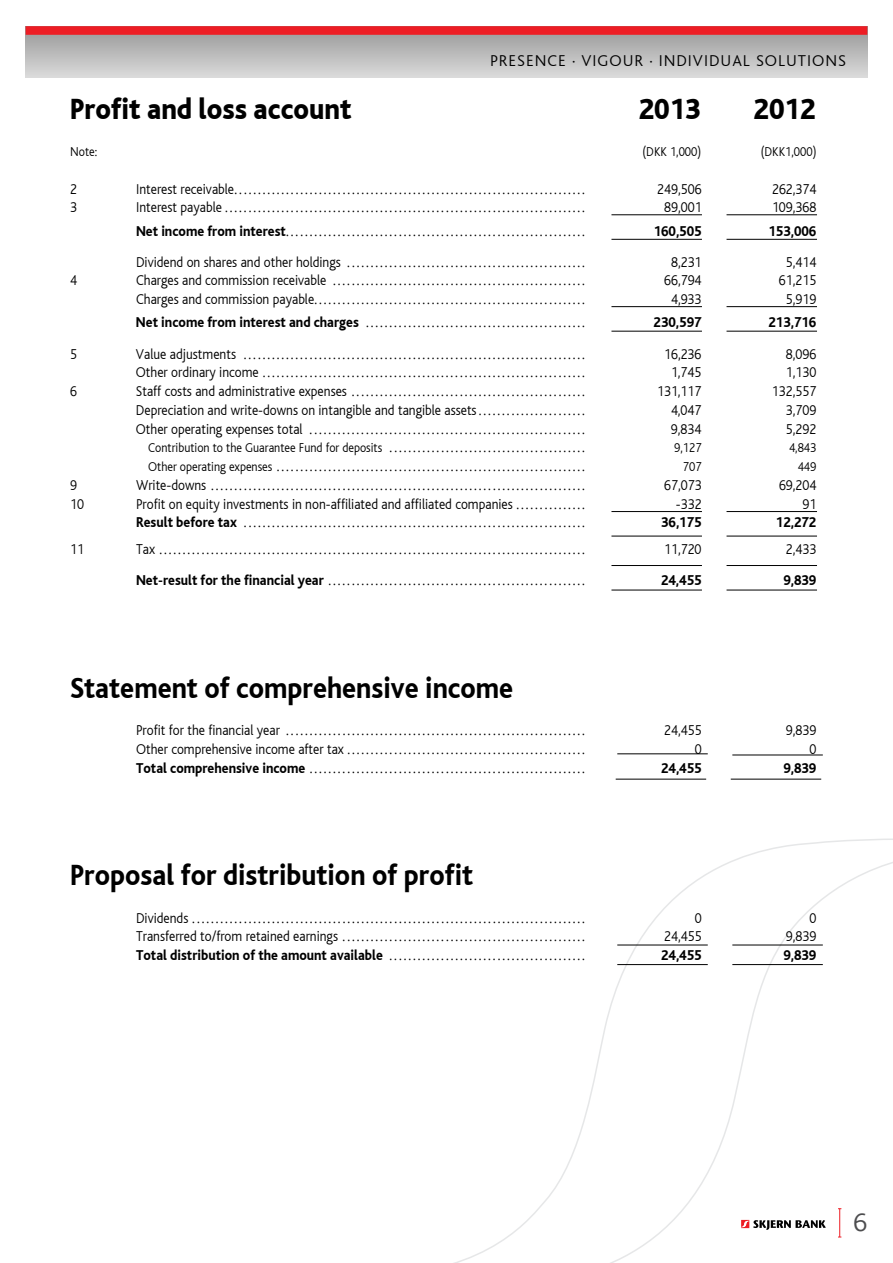
<style>
.page{position:relative;width:893px;height:1263px;background:#fff}
.page>*{position:absolute;margin:0;border:0;box-sizing:border-box;transform-origin:0 0}
.t1{font:800 30.75px "Bliss";color:#000;scale:.9 1}
.t2{font:800 30.75px "Bliss";color:#000;scale:.9 1}
.t3{font:300 27px "Bliss";color:#4d4d4f}
.t4{font:300 16.5px "Bliss";letter-spacing:.06em;color:#000}
.t5{font:300 15px "Bliss";color:#000;scale:.9 1}
.t6{font:800 15px "Bliss";color:#000;scale:.9 1}
.t7{font:300 13.5px "Bliss";color:#000;scale:.9 1}
.s1{font-weight:800}
.s2{font-size:13.5px}
</style>
<div class="page">
<svg style="left:454px;top:838px;width:439px;height:425px"></svg>
<svg style="left:26px;top:35px;width:841px;height:43px;background:#bebebe"></svg>
<div style="left:26px;top:26px;width:841px;height:9px;background:#ed1d24"></div>
<hr style="left:611px;top:306px;width:91px;height:1px;background:#000">
<hr style="left:726px;top:306px;width:91px;height:1px;background:#000">
<hr style="left:611px;top:331px;width:91px;height:1px;background:#000">
<hr style="left:726px;top:331px;width:91px;height:1px;background:#000">
<hr style="left:617px;top:753px;width:91px;height:1px;background:#000">
<hr style="left:732px;top:755px;width:91px;height:1px;background:#000">
<hr style="left:611px;top:565px;width:91px;height:1px;background:#000">
<hr style="left:726px;top:565px;width:91px;height:1px;background:#000">
<hr style="left:611px;top:589px;width:91px;height:1px;background:#000">
<hr style="left:726px;top:589px;width:91px;height:1px;background:#000">
<hr style="left:611px;top:215px;width:91px;height:1px;background:#000">
<hr style="left:726px;top:215px;width:91px;height:1px;background:#000">
<hr style="left:611px;top:239px;width:91px;height:1px;background:#000">
<hr style="left:726px;top:239px;width:91px;height:1px;background:#000">
<hr style="left:617px;top:964px;width:91px;height:1px;background:#000">
<hr style="left:732px;top:964px;width:91px;height:1px;background:#000">
<hr style="left:617px;top:945px;width:91px;height:1px;background:#000">
<hr style="left:732px;top:945px;width:91px;height:1px;background:#000">
<hr style="left:616px;top:779px;width:90px;height:1px;background:#000">
<hr style="left:731px;top:779px;width:90px;height:1px;background:#000">
<hr style="left:611px;top:511px;width:91px;height:1px;background:#000">
<hr style="left:726px;top:511px;width:91px;height:1px;background:#000">
<hr style="left:611px;top:536px;width:91px;height:1px;background:#000">
<hr style="left:726px;top:536px;width:91px;height:1px;background:#000">
<p class="t4" style="left:490px;top:52px;width:358px">Presence · vigour · individual solutions</p>
<h1 class="t2" style="left:70px;top:93px;width:314px">Profit and loss account</h1>
<h1 class="t2" style="left:639px;top:93px;width:70px">2013</h1>
<h1 class="t2" style="left:753px;top:93px;width:70px">2012</h1>
<p class="t7" style="left:70px;top:144px;width:32px">N ote:</p>
<p class="t7" style="left:642px;top:144px;width:67px">(DKK 1,000)</p>
<p class="t7" style="left:761px;top:144px;width:63px">(DKK1,000)</p>
<p class="t5" style="left:70px;top:181px;width:43px">2 I</p>
<p class="t5" style="left:139px;top:181px;width:497px">nterest receivable...........................................................................</p>
<p class="t5" style="left:657px;top:181px;width:51px">249,506</p>
<p class="t5" style="left:772px;top:181px;width:51px">262,374</p>
<p class="t5" style="left:70px;top:199px;width:43px">3 I</p>
<p class="t5" style="left:139px;top:199px;width:497px">nterest payable.............................................................................</p>
<p class="t5" style="left:664px;top:199px;width:43px">89,001</p>
<p class="t5" style="left:772px;top:199px;width:51px">109,368</p>
<p class="t5" style="left:136px;top:223px;width:500px"><span class="s1">Net income from interest</span>................................................................</p>
<p class="t6" style="left:654px;top:223px;width:55px">160,505</p>
<p class="t6" style="left:768px;top:223px;width:55px">153,006</p>
<p class="t5" style="left:70px;top:254px;width:43px">D</p>
<p class="t5" style="left:145px;top:254px;width:491px">ividend on shares and other holdings ...................................................</p>
<p class="t5" style="left:671px;top:254px;width:35px">8,231</p>
<p class="t5" style="left:786px;top:254px;width:35px">5,414</p>
<p class="t5" style="left:70px;top:273px;width:46px">4 C</p>
<p class="t5" style="left:144px;top:273px;width:492px">harges and commission receivable ......................................................</p>
<p class="t5" style="left:664px;top:273px;width:43px">66,794</p>
<p class="t5" style="left:779px;top:273px;width:43px">61,215</p>
<p class="t5" style="left:70px;top:291px;width:42px">C</p>
<p class="t5" style="left:144px;top:291px;width:492px">harges and commission payable..........................................................</p>
<p class="t5" style="left:671px;top:291px;width:35px">4,933</p>
<p class="t5" style="left:786px;top:291px;width:35px">5,919</p>
<p class="t5" style="left:136px;top:315px;width:500px"><span class="s1">Net income from interest and charges</span> ...............................................</p>
<p class="t6" style="left:654px;top:315px;width:55px">230,597</p>
<p class="t6" style="left:768px;top:315px;width:55px">213,716</p>
<p class="t5" style="left:70px;top:346px;width:46px">5 V</p>
<p class="t5" style="left:144px;top:346px;width:491px">alue adjustments .........................................................................</p>
<p class="t5" style="left:664px;top:346px;width:43px">16,236</p>
<p class="t5" style="left:786px;top:346px;width:35px">8,096</p>
<p class="t5" style="left:70px;top:364px;width:43px">O</p>
<p class="t5" style="left:146px;top:364px;width:489px">ther ordinary income .....................................................................</p>
<p class="t5" style="left:671px;top:364px;width:35px">1,745</p>
<p class="t5" style="left:786px;top:364px;width:35px">1,130</p>
<p class="t5" style="left:70px;top:383px;width:45px">6 S</p>
<p class="t5" style="left:142px;top:383px;width:493px">taff costs and administrative expenses ..................................................</p>
<p class="t5" style="left:657px;top:383px;width:51px">131,117</p>
<p class="t5" style="left:772px;top:383px;width:51px">132,557</p>
<p class="t5" style="left:70px;top:402px;width:43px">D</p>
<p class="t5" style="left:144px;top:402px;width:491px">epreciation and write-downs on intangible and tangible assets .......................</p>
<p class="t5" style="left:671px;top:402px;width:35px">4,047</p>
<p class="t5" style="left:786px;top:402px;width:35px">3,709</p>
<p class="t5" style="left:70px;top:421px;width:43px">O</p>
<p class="t5" style="left:146px;top:421px;width:489px">ther operating expenses total ...........................................................</p>
<p class="t5" style="left:671px;top:421px;width:35px">9,834</p>
<p class="t5" style="left:786px;top:421px;width:35px">5,292</p>
<p class="t5" style="left:136px;top:439px;width:500px"><span class="s2">Contribution to the Guarantee Fund for deposits</span> ..........................................</p>
<p class="t7" style="left:674px;top:441px;width:32px">9,127</p>
<p class="t7" style="left:789px;top:441px;width:32px">4,843</p>
<p class="t5" style="left:136px;top:458px;width:500px"><span class="s2">Other operating expenses</span> ..................................................................</p>
<p class="t7" style="left:683px;top:459px;width:22px">707</p>
<p class="t7" style="left:798px;top:459px;width:22px">449</p>
<p class="t5" style="left:70px;top:477px;width:9px">9</p>
<p class="t5" style="left:136px;top:477px;width:500px">Write-downs ................................................................................</p>
<p class="t5" style="left:664px;top:477px;width:43px">67,073</p>
<p class="t5" style="left:779px;top:477px;width:43px">69,204</p>
<p class="t5" style="left:70px;top:496px;width:17px">10</p>
<p class="t5" style="left:136px;top:496px;width:500px">Profit on equity investments in non-affiliated and affiliated companies ...............</p>
<p class="t5" style="left:676px;top:496px;width:30px">-332</p>
<p class="t5" style="left:802px;top:496px;width:17px">91</p>
<p class="t5" style="left:136px;top:514px;width:500px"><span class="s1">Result before tax</span> .........................................................................</p>
<p class="t6" style="left:661px;top:515px;width:46px">36,175</p>
<p class="t6" style="left:776px;top:515px;width:46px">12,272</p>
<p class="t5" style="left:70px;top:541px;width:50px">11 T</p>
<p class="t5" style="left:143px;top:541px;width:493px">ax ...........................................................................................</p>
<p class="t5" style="left:664px;top:541px;width:43px">11,720</p>
<p class="t5" style="left:786px;top:541px;width:35px">2,433</p>
<p class="t5" style="left:136px;top:572px;width:500px"><span class="s1">Net-result for the financial year</span> .......................................................</p>
<p class="t6" style="left:661px;top:572px;width:46px">24,455</p>
<p class="t6" style="left:783px;top:572px;width:38px">9,839</p>
<h1 class="t1" style="left:70px;top:672px;width:494px">Statement of comprehensive income</h1>
<p class="t5" style="left:136px;top:722px;width:500px">Profit for the financial year ................................................................</p>
<p class="t5" style="left:664px;top:722px;width:43px">24,455</p>
<p class="t5" style="left:786px;top:722px;width:35px">9,839</p>
<p class="t5" style="left:70px;top:741px;width:43px">O</p>
<p class="t5" style="left:146px;top:741px;width:489px">ther comprehensive income after tax...................................................</p>
<p class="t5" style="left:695px;top:741px;width:9px">0</p>
<p class="t5" style="left:809px;top:741px;width:9px">0</p>
<p class="t5" style="left:136px;top:760px;width:500px"><span class="s1">Total comprehensive income</span> ...........................................................</p>
<p class="t6" style="left:661px;top:760px;width:46px">24,455</p>
<p class="t6" style="left:783px;top:760px;width:38px">9,839</p>
<h1 class="t1" style="left:70px;top:859px;width:449px">Proposal for distribution of profit</h1>
<p class="t5" style="left:70px;top:910px;width:43px">D</p>
<p class="t5" style="left:145px;top:910px;width:491px">ividends ....................................................................................</p>
<p class="t5" style="left:695px;top:910px;width:9px">0</p>
<p class="t5" style="left:809px;top:910px;width:9px">0</p>
<p class="t5" style="left:70px;top:928px;width:42px">T</p>
<p class="t5" style="left:143px;top:928px;width:493px">ransferred to/from retained earnings ....................................................</p>
<p class="t5" style="left:664px;top:928px;width:43px">24,455</p>
<p class="t5" style="left:786px;top:928px;width:35px">9,839</p>
<p class="t5" style="left:136px;top:947px;width:500px"><span class="s1">Total distribution of the amount available</span> ..........................................</p>
<p class="t6" style="left:661px;top:947px;width:46px">24,455</p>
<p class="t6" style="left:783px;top:947px;width:38px">9,839</p>
<h2 class="t3" style="left:853px;top:1208px;width:15px">6</h2>
</div>
